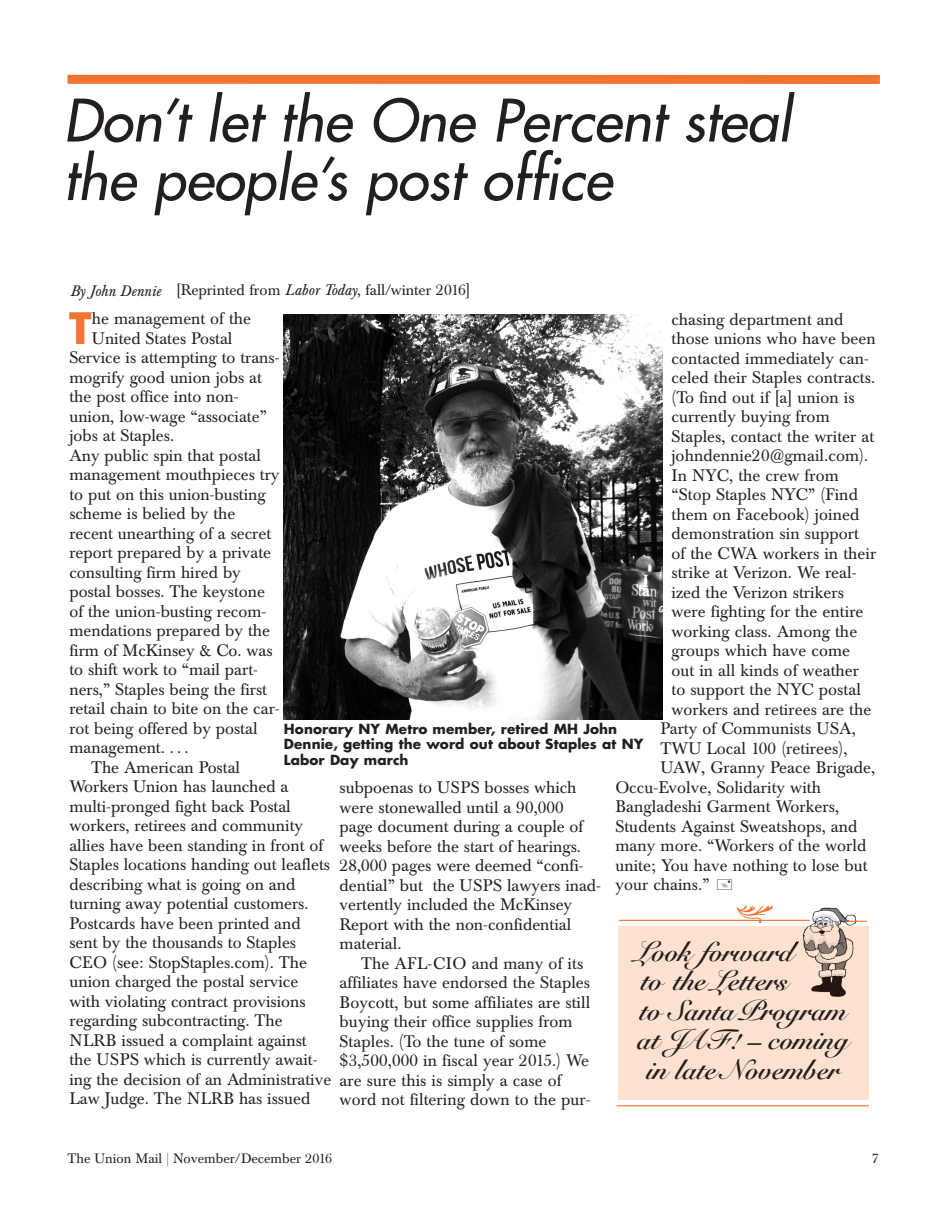
<style>
.page{position:relative;width:945px;height:1215px;background:#fff}
.page>*{position:absolute;margin:0;border:0;box-sizing:border-box;transform-origin:0 0}
.t1{font:italic 57px/58.5px "Futura";color:#231f20}
.t2{font:700 42.15px "Futura";color:#f37331}
.t3{font:28.05px "Snell Roundhand Bold Script";color:#231f20}
.t4{font:16.5px/19.5px "Baskerville BE";color:#231f20}
.t5{font:15px "Baskerville BE";color:#231f20}
.t6{font:italic 15px "Baskerville BE";color:#231f20}
.t7{font:700 13.65px/15.1px "Futura";letter-spacing:.005em;color:#231f20}
.t8{font:13.5px "Baskerville BE";color:#231f20}
.s1{font-style:italic}
.s2{color:#f37331}
</style>
<div class="page">
<div style="left:618px;top:927px;width:250px;height:173px;background:#fee2cf"></div>
<div style="left:68px;top:75px;width:812px;height:9px;background:#f37331"></div>
<img style="left:795px;top:907px;width:68px;height:90px">
<img style="left:795px;top:942px;width:4px;height:14px">
<img style="left:284px;top:314px;width:378px;height:405px">
<hr style="left:619px;top:920px;width:191px;height:1px;background:#f37331">
<svg style="left:846px;top:921px;width:21px;height:1px"></svg>
<hr style="left:617px;top:1105px;width:252px;height:1px;background:#f37331">
<svg style="left:737px;top:919px;width:36px;height:2px"></svg>
<h1 class="t1" style="left:64px;top:95px;width:729px">Don’t let the One Percent steal the people’s post office</h1>
<p class="t5" style="left:176px;top:284px;width:295px">[Reprinted from <span class="s1">Labor Today</span>, fall/winter 2016]</p>
<p class="t6" style="left:70px;top:285px;width:92px">By John Dennie</p>
<h2 class="t2" style="left:69px;top:309px;width:24px">T</h2>
<p class="t4" style="left:92px;top:311px;width:161px">he management of the</p>
<p class="t4" style="left:671px;top:311px;width:174px">chasing department and</p>
<p class="t4" style="left:671px;top:330px;width:206px">those unions who have been</p>
<p class="t4" style="left:671px;top:350px;width:199px">contacted immediately can-</p>
<p class="t4" style="left:671px;top:369px;width:205px">celed their Staples contracts.</p>
<p class="t4" style="left:671px;top:389px;width:185px">(To find out if [a] union is</p>
<p class="t4" style="left:671px;top:408px;width:160px">currently buying from</p>
<p class="t4" style="left:671px;top:428px;width:204px">Staples, contact the writer at</p>
<p class="t4" style="left:671px;top:447px;width:198px">johndennie20@gmail.com).</p>
<p class="t4" style="left:671px;top:467px;width:169px">In NYC, the crew from</p>
<p class="t4" style="left:671px;top:486px;width:188px">“Stop Staples NYC” (Find</p>
<p class="t4" style="left:671px;top:506px;width:189px">them on Facebook) joined</p>
<p class="t4" style="left:671px;top:525px;width:189px">demonstration sin support</p>
<p class="t4" style="left:671px;top:545px;width:206px">of the CWA workers in their</p>
<p class="t4" style="left:671px;top:564px;width:187px">strike at Verizon. We real-</p>
<p class="t4" style="left:671px;top:584px;width:174px">ized the Verizon strikers</p>
<p class="t4" style="left:671px;top:603px;width:194px">were fighting for the entire</p>
<p class="t4" style="left:671px;top:623px;width:187px">working class. Among the</p>
<p class="t4" style="left:671px;top:642px;width:180px">groups which have come</p>
<p class="t4" style="left:671px;top:662px;width:189px">out in all kinds of weather</p>
<p class="t4" style="left:671px;top:681px;width:191px">to support the NYC postal</p>
<p class="t4" style="left:671px;top:701px;width:201px">workers and retirees are the</p>
<p class="t4" style="left:660px;top:720px;width:197px">Party of Communists USA,</p>
<p class="t4" style="left:660px;top:740px;width:189px">TWU Local 100 (retirees),</p>
<p class="t4" style="left:660px;top:759px;width:216px">UAW, Granny Peace Brigade,</p>
<p class="t4" style="left:615px;top:779px;width:207px">Occu-Evolve, Solidarity with</p>
<p class="t4" style="left:615px;top:798px;width:225px">Bangladeshi Garment Workers,</p>
<p class="t4" style="left:615px;top:818px;width:244px">Students Against Sweatshops, and</p>
<p class="t4" style="left:615px;top:837px;width:253px">many more. “Workers of the world</p>
<p class="t4" style="left:615px;top:857px;width:254px">unite; You have nothing to lose but</p>
<p class="t4" style="left:615px;top:876px;width:96px">your chains.”</p>
<p class="t4" style="left:92px;top:330px;width:142px">United States Postal</p>
<p class="t4" style="left:69px;top:350px;width:212px">Service is attempting to trans-</p>
<p class="t4" style="left:69px;top:369px;width:194px">mogrify good union jobs at</p>
<p class="t4" style="left:69px;top:389px;width:171px">the post office into non-</p>
<p class="t4" style="left:69px;top:408px;width:199px">union, low-wage “associate”</p>
<p class="t4" style="left:69px;top:428px;width:106px">jobs at Staples.</p>
<p class="t4" style="left:69px;top:447px;width:193px">Any public spin that postal</p>
<p class="t4" style="left:69px;top:467px;width:212px">management mouthpieces try</p>
<p class="t4" style="left:69px;top:486px;width:198px">to put on this union-busting</p>
<p class="t4" style="left:69px;top:506px;width:168px">scheme is belied by the</p>
<p class="t4" style="left:69px;top:525px;width:203px">recent unearthing of a secret</p>
<p class="t4" style="left:69px;top:545px;width:203px">report prepared by a private</p>
<p class="t4" style="left:69px;top:564px;width:173px">consulting firm hired by</p>
<p class="t4" style="left:69px;top:584px;width:197px">postal bosses. The keystone</p>
<p class="t4" style="left:69px;top:603px;width:198px">of the union-busting recom-</p>
<p class="t4" style="left:69px;top:623px;width:202px">mendations prepared by the</p>
<p class="t4" style="left:69px;top:642px;width:205px">firm of McKinsey &amp; Co. was</p>
<p class="t4" style="left:69px;top:662px;width:190px">to shift work to “mail part-</p>
<p class="t4" style="left:69px;top:681px;width:199px">ners,” Staples being the first</p>
<p class="t4" style="left:69px;top:701px;width:212px">retail chain to bite on the car-</p>
<p class="t4" style="left:69px;top:720px;width:190px">rot being offered by postal</p>
<p class="t4" style="left:69px;top:740px;width:121px">management. . . .</p>
<p class="t4" style="left:91px;top:759px;width:151px">The American Postal</p>
<p class="t4" style="left:69px;top:779px;width:221px">Workers Union has launched a</p>
<p class="t4" style="left:69px;top:798px;width:223px">multi-pronged fight back Postal</p>
<p class="t4" style="left:69px;top:818px;width:235px">workers, retirees and community</p>
<p class="t4" style="left:69px;top:837px;width:255px">allies have been standing in front of</p>
<p class="t4" style="left:69px;top:857px;width:262px">Staples locations handing out leaflets</p>
<p class="t4" style="left:69px;top:876px;width:227px">describing what is going on and</p>
<p class="t4" style="left:69px;top:896px;width:241px">turning away potential customers.</p>
<p class="t4" style="left:69px;top:915px;width:233px">Postcards have been printed and</p>
<p class="t4" style="left:69px;top:935px;width:228px">sent by the thousands to Staples</p>
<p class="t4" style="left:69px;top:954px;width:239px">CEO (see: StopStaples.com). The</p>
<p class="t4" style="left:69px;top:974px;width:230px">union charged the postal service</p>
<p class="t4" style="left:69px;top:993px;width:238px">with violating contract provisions</p>
<p class="t4" style="left:69px;top:1013px;width:215px">regarding subcontracting. The</p>
<p class="t4" style="left:70px;top:1032px;width:239px">NLRB issued a complaint against</p>
<p class="t4" style="left:70px;top:1052px;width:250px">the USPS which is currently await-</p>
<p class="t4" style="left:70px;top:1071px;width:263px">ing the decision of an Administrative</p>
<p class="t4" style="left:70px;top:1091px;width:242px">Law Judge. The NLRB has issued</p>
<p class="t7" style="left:284px;top:723px;width:361px">Honorary NY Metro member, retired MH John<br>Dennie, getting the word out about Staples at NY<br>Labor Day march</p>
<p class="t4" style="left:340px;top:780px;width:263px">subpoenas to USPS bosses which were stonewalled until a 90,000 page document during a couple of weeks before the start of hearings.<br>28,000 pages were deemed “confi&shy;dential” but the USPS lawyers inad&shy;vertently included the McKinsey<br>Report with the non-confidential material.</p>
<p class="t4" style="left:340px;top:955px;width:253px;text-indent:22px">The AFL-CIO and many of its affiliates have endorsed the Staples Boycott, but some affiliates are still buying their office supplies from Staples. (To the tune of some $3,500,000 in fiscal year 2015.) We are sure this is simply a case of word not filtering down to the pur-</p>
<h3 class="t3" style="left:636px;top:941px;width:159px">Look forward</h3>
<h3 class="t3" style="left:641px;top:971px;width:148px">to the Letters</h3>
<h3 class="t3" style="left:640px;top:1000px;width:208px">to Santa Program</h3>
<h3 class="t3" style="left:637px;top:1030px;width:213px">at JAF! – coming</h3>
<h3 class="t3" style="left:647px;top:1059px;width:195px">in late November</h3>
<p class="t8" style="left:68px;top:1153px;width:266px">The Union Mail <span class="s2">|</span> November/December 2016</p>
<p class="t8" style="left:872px;top:1153px;width:9px">7</p>
</div>
